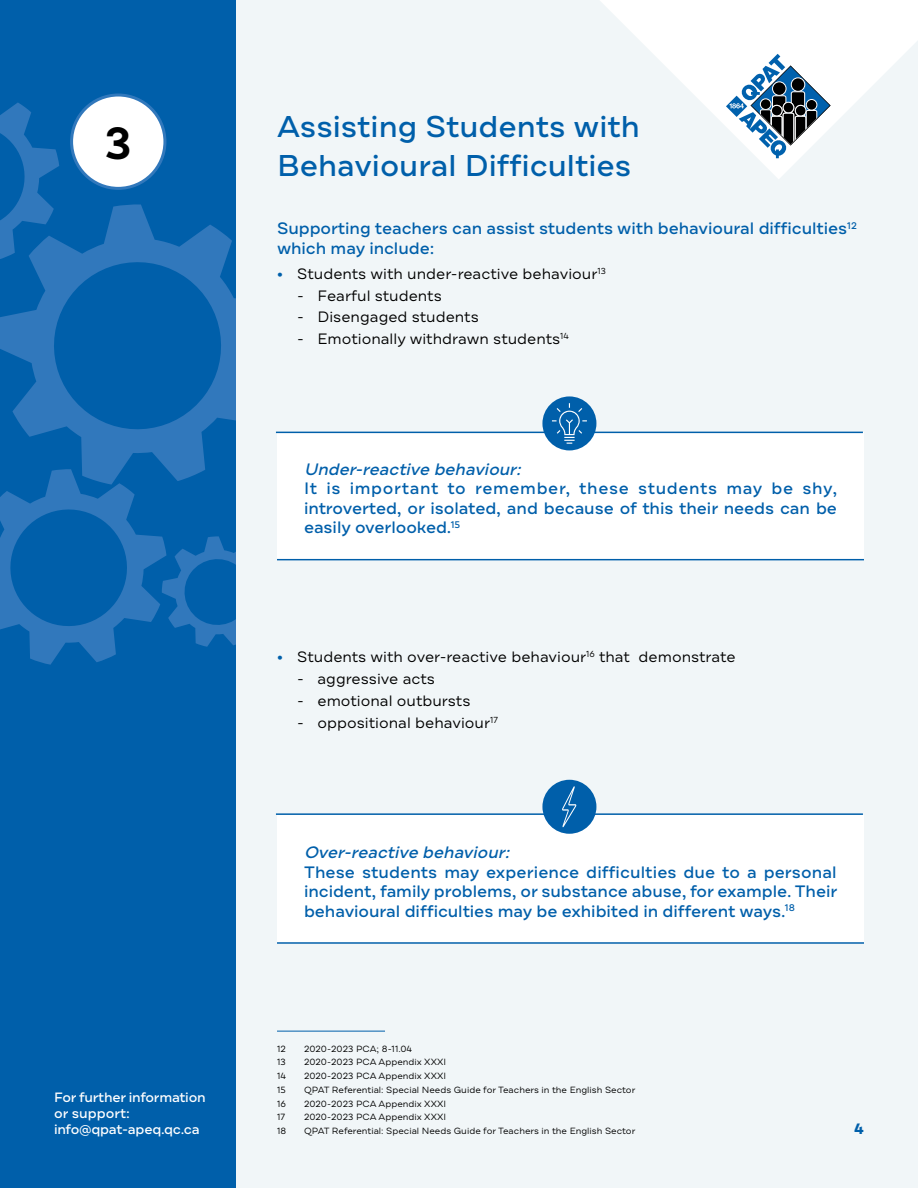
<style>
.page{position:relative;width:918px;height:1188px;background:#fff}
.page>*{position:absolute;margin:0;border:0;box-sizing:border-box;transform-origin:0 0}
.t1{font:600 45px "Draft A";color:#000}
.t2{font:500 30px/38.4px "Draft A";color:#005faa}
.t3{font:500 16.5px/19.5px "Draft A";letter-spacing:-.005em;color:#005faa;text-align:justify}
.t4{font:italic 500 16.5px "Draft A";color:#005faa}
.t5{font:15px "Draft A";color:#000}
.t6{font:700 15px "Draft A";color:#005faa}
.t7{font:500 13.5px/16.2px "Draft A";letter-spacing:-.02em;color:#fff}
.t8{font:9px "Draft A";color:#000}
.s1{font-weight:900;color:#005faa}
</style>
<div class="page">
<div style="left:0;top:0;width:237px;height:1188px;background:#005faa"></div>
<svg style="left:0;top:204px;width:237px;height:265px"></svg>
<svg style="left:0;top:469px;width:237px;height:196px"></svg>
<svg style="left:0;top:102px;width:59px;height:160px"></svg>
<div style="left:237px;top:0;width:681px;height:1188px;background:#f1f6f8"></div>
<svg style="left:600px;top:0;width:318px;height:179px"></svg>
<svg style="left:720px;top:48px;width:116px;height:116px"></svg>
<div style="left:277px;top:432px;width:587px;height:128px;background:#fff"></div>
<div style="left:277px;top:815px;width:587px;height:129px;background:#fff"></div>
<hr style="left:276px;top:432px;width:587px;height:1px;background:#005faa">
<hr style="left:276px;top:813px;width:587px;height:2px;background:#005faa">
<hr style="left:277px;top:559px;width:587px;height:1px;background:#005faa">
<hr style="left:277px;top:942px;width:587px;height:2px;background:#005faa">
<div style="left:542px;top:396px;width:54px;height:54px;background:#005faa;border-radius:50%"></div>
<svg style="left:552px;top:403px;width:35px;height:41px"></svg>
<div style="left:542px;top:780px;width:54px;height:54px;background:#005faa;border-radius:50%"></div>
<svg style="left:562px;top:786px;width:15px;height:41px"></svg>
<hr style="left:277px;top:1031px;width:108px;height:1px;background:#005faa">
<div style="left:72px;top:95px;width:93px;height:93px;background:#fff;border-radius:50%"></div>
<div style="left:70px;top:94px;width:96px;height:96px;border:3px solid #3178bc;border-radius:50%"></div>
<h1 class="t1" style="left:105px;top:114px;width:29px">3</h1>
<p class="t7" style="left:54px;top:1090px;width:153px">For further information or support: info@qpat-apeq.qc.ca</p>
<h2 class="t2" style="left:277px;top:111px;width:364px">Assisting Students with<br>Behavioural Difficulties</h2>
<p class="t3" style="left:277px;top:220px;width:581px">Supporting teachers can assist students with behavioural difficulties<sup>12 </sup>which may include:</p>
<p class="t5" style="left:277px;top:264px;width:330px"><span class="s1">•</span> Students with under-reactive behaviour<sup>13</sup></p>
<p class="t5" style="left:297px;top:286px;width:146px">- Fearful students</p>
<p class="t5" style="left:297px;top:308px;width:183px">- Disengaged students</p>
<p class="t5" style="left:297px;top:330px;width:273px">- Emotionally withdrawn students<sup>14</sup></p>
<p class="t4" style="left:304px;top:459px;width:223px">Under-reactive behaviour:</p>
<p class="t3" style="left:304px;top:481px;width:535px">It is important to remember, these students may be shy, introverted, or isolated, and because of this their needs can be easily overlooked.<sup>15</sup></p>
<p class="t5" style="left:277px;top:647px;width:460px"><span class="s1">•</span> Students with over-reactive behaviour<sup>16</sup> that demonstrate</p>
<p class="t5" style="left:297px;top:669px;width:139px">- aggressive acts</p>
<p class="t5" style="left:297px;top:691px;width:175px">- emotional outbursts</p>
<p class="t5" style="left:297px;top:713px;width:202px">- oppositional behaviour<sup>17</sup></p>
<p class="t4" style="left:304px;top:842px;width:212px">Over-reactive behaviour:</p>
<p class="t3" style="left:304px;top:864px;width:535px">These students may experience difficulties due to a personal incident, family problems, or substance abuse, for example. Their behavioural difficulties may be exhibited in different ways.<sup>18</sup></p>
<p class="t8" style="left:277px;top:1043px;width:10px">12</p>
<p class="t8" style="left:304px;top:1043px;width:110px">2020-2023 PCA; 8-11.04</p>
<p class="t8" style="left:277px;top:1057px;width:10px">13</p>
<p class="t8" style="left:304px;top:1057px;width:144px">2020-2023 PCA Appendix XXXI</p>
<p class="t8" style="left:277px;top:1070px;width:11px">14</p>
<p class="t8" style="left:304px;top:1070px;width:144px">2020-2023 PCA Appendix XXXI</p>
<p class="t8" style="left:277px;top:1084px;width:10px">15</p>
<p class="t8" style="left:304px;top:1084px;width:333px">QPAT Referential: Special Needs Guide for Teachers in the English Sector</p>
<p class="t8" style="left:277px;top:1098px;width:10px">16</p>
<p class="t8" style="left:304px;top:1098px;width:144px">2020-2023 PCA Appendix XXXI</p>
<p class="t8" style="left:277px;top:1111px;width:10px">17</p>
<p class="t8" style="left:304px;top:1111px;width:144px">2020-2023 PCA Appendix XXXI</p>
<p class="t8" style="left:277px;top:1125px;width:11px">18</p>
<p class="t8" style="left:304px;top:1125px;width:333px">QPAT Referential: Special Needs Guide for Teachers in the English Sector</p>
<p class="t6" style="left:854px;top:1120px;width:11px">4</p>
</div>
